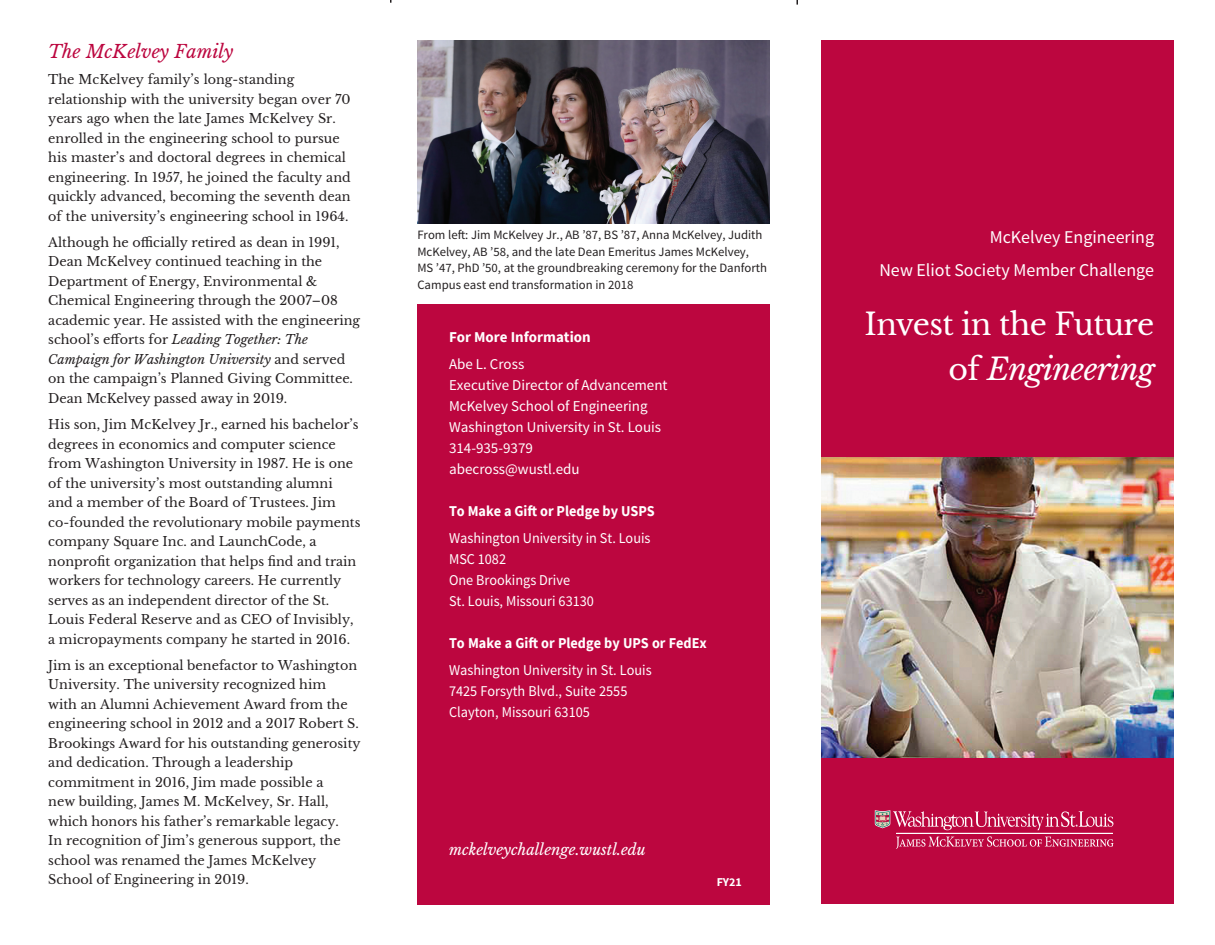
<style>
.page{position:relative;width:1215px;height:945px;background:#fff}
.page>*{position:absolute;margin:0;border:0;box-sizing:border-box;transform-origin:0 0}
.t1{font:30px "Libre Baskerville";letter-spacing:-.02em;color:#fff}
.t2{font:italic 30px "Libre Baskerville";letter-spacing:-.02em;color:#fff}
.t3{font:18px "Source Sans Pro";color:#fff}
.Red_Serif_Headline{font:italic 18px "Libre Baskerville";color:#bc063f}
.Red_Serif_Headline-2{font:15px/21px "Source Sans Pro";color:#fff;scale:.95 1}
.Red_Serif_Headline-3{font:15px/21px "Source Sans Pro";color:#fff}
.Red_Serif_Headline-4{font:700 15px "Source Sans Pro";color:#fff;scale:.95 1}
.Red_Serif_Headline-5{font:italic 15px "Libre Baskerville";color:#fff}
.Red_Serif_Headline-6{font:700 15px "Source Sans Pro";color:#fff}
.text_main_gray{font:12.75px/19.5px "Libre Baskerville";color:#231f20}
.Red_Serif_Headline-7{font:12.75px/19.5px "Libre Baskerville";color:#231f20}
.t4{font:12.75px/16.5px "Source Sans Pro";color:#231f20}
.Body_copy_1st_para{font:700 12px "Source Sans Pro";color:#fff}
.s1{font-style:italic}
.s2{font-style:normal}
</style>
<div class="page">
<div style="left:417px;top:304px;width:353px;height:600px;background:#bc063f"></div>
<img style="left:821px;top:457px;width:352px;height:302px">
<div style="left:821px;top:759px;width:352px;height:145px;background:#bc063f"></div>
<img style="left:417px;top:40px;width:353px;height:183px">
<div style="left:821px;top:40px;width:352px;height:417px;background:#bc063f"></div>
<svg style="left:896px;top:836px;width:218px;height:13px"></svg>
<hr style="left:896px;top:833px;width:217px;height:1px;background:#fff">
<svg style="left:875px;top:810px;width:238px;height:20px"></svg>
<p class="Red_Serif_Headline" style="left:48px;top:40px;width:187px">The McKelvey Family</p>
<p class="Red_Serif_Headline-7" style="left:48px;top:70px;width:304px">The McKelvey family’s long-standing relationship with the university began over 70 years ago when the late James McKelvey Sr. enrolled in the engineering school to pursue his master’s and doctoral degrees in chemical engineering. In 1957, he joined the faculty and quickly advanced, becoming the seventh dean of the university’s engineering school in 1964.</p>
<p class="text_main_gray" style="left:48px;top:233px;width:313px">Although he officially retired as dean in 1991, Dean McKelvey continued teaching in the Department of Energy, Environmental &amp; Chemical Engineering through the 2007–08 academic year. He assisted with the engineering school’s efforts for <span class="s1">Leading Together: The Campaign for Washington University</span> and served on the campaign’s Planned Giving Committee.<br>Dean McKelvey passed away in 2019.</p>
<p class="text_main_gray" style="left:48px;top:415px;width:314px">His son, Jim McKelvey Jr., earned his bachelor’s degrees in economics and computer science from Washington University in 1987. He is one of the university’s most outstanding alumni<br>and a member of the Board of Trustees. Jim co-founded the revolutionary mobile payments company Square Inc. and LaunchCode, a nonprofit organization that helps find and train workers for technology careers. He currently serves as an independent director of the St.<br>Louis Federal Reserve and as CEO of Invisibly, a micropayments company he started in 2016.</p>
<p class="text_main_gray" style="left:48px;top:656px;width:314px">Jim is an exceptional benefactor to Washington University. The university recognized him<br>with an Alumni Achievement Award from the engineering school in 2012 and a 2017 Robert S.<br>Brookings Award for his outstanding generosity and dedication. Through a leadership commitment in 2016, Jim made possible a<br>new building, James M. McKelvey, Sr. Hall, which honors his father’s remarkable legacy.<br>In recognition of Jim’s generous support, the school was renamed the James McKelvey School of Engineering in 2019.</p>
<p class="t4" style="left:417px;top:227px;width:351px">From left: Jim McKelvey Jr., AB ’87, BS ’87, Anna McKelvey, Judith McKelvey, AB ’58, and the late Dean Emeritus James McKelvey, MS ’47, PhD ’50, at the groundbreaking ceremony for the Danforth Campus east end transformation in 2018</p>
<p class="t3" style="left:990px;top:226px;width:166px">McKelvey Engineering</p>
<p class="t3" style="left:879px;top:259px;width:276px">New Eliot Society Member Challenge</p>
<p class="t1" style="left:865px;top:305px;width:291px">Invest in the Future</p>
<p class="t2" style="left:949px;top:350px;width:208px"><span class="s2">of</span> Engineering</p>
<p class="Red_Serif_Headline-6" style="left:449px;top:326px;width:143px">For More Information</p>
<p class="Red_Serif_Headline-3" style="left:449px;top:354px;width:220px">Abe L. Cross<br>Executive Director of Advancement<br>McKelvey School of Engineering<br>Washington University in St. Louis<br>314-935-9379<br>abecross@wustl.edu</p>
<p class="Red_Serif_Headline-4" style="left:449px;top:500px;width:218px">To Make a Gift or Pledge by USPS</p>
<p class="Red_Serif_Headline-2" style="left:449px;top:528px;width:214px">Washington University in St. Louis<br>MSC 1082<br>One Brookings Drive<br>St. Louis, Missouri 63130</p>
<p class="Red_Serif_Headline-4" style="left:449px;top:632px;width:273px">To Make a Gift or Pledge by UPS or FedEx</p>
<p class="Red_Serif_Headline-2" style="left:449px;top:660px;width:215px">Washington University in St. Louis<br>7425 Forsyth Blvd., Suite 2555<br>Clayton, Missouri 63105</p>
<p class="Red_Serif_Headline-5" style="left:449px;top:841px;width:198px">mckelveychallenge.wustl.edu</p>
<p class="Body_copy_1st_para" style="left:717px;top:874px;width:27px">FY21</p>
</div>
